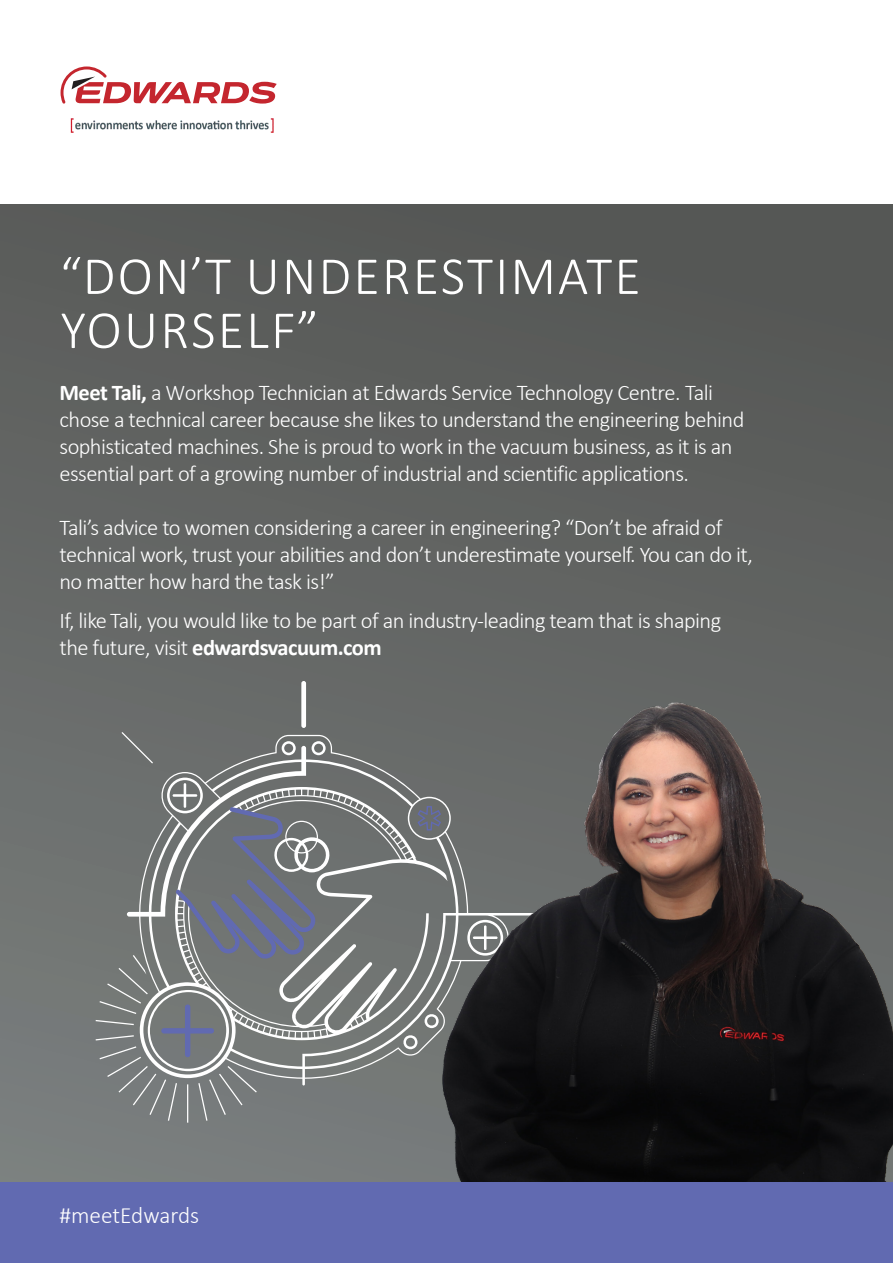
<style>
.page{position:relative;width:893px;height:1263px;background:#fff}
.page>*{position:absolute;margin:0;border:0;box-sizing:border-box;transform-origin:0 0}
.Headline{font:300 54px/54px "Calibri";letter-spacing:.04em;color:#fff}
.Body_text{font:300 23.4px "Calibri";color:#fff}
.Headline-2{font:300 22.5px/27px "Calibri";letter-spacing:-.025em;color:#fff}
.s1{font-weight:700}
</style>
<div class="page">
<div style="left:0;top:204px;width:893px;height:978px;background:linear-gradient(to bottom,#545654,#7c8180)"></div>
<svg style="left:96px;top:681px;width:168px;height:442px;background:#7b7e7f"></svg>
<svg style="left:61px;top:66px;width:216px;height:38px"></svg>
<img style="left:70px;top:118px;width:204px;height:15px">
<img style="left:264px;top:674px;width:629px;height:508px">
<div style="left:0;top:1182px;width:893px;height:81px;background:#616ab1"></div>
<p class="Headline" style="left:60px;top:248px;width:583px">“DON’T UNDERESTIMATE<br>YOURSELF”</p>
<p class="Headline-2" style="left:60px;top:378px;width:686px"><span class="s1">Meet Tali,</span> a Workshop Technician at Edwards Service Technology Centre. Tali chose a technical career because she likes to understand the engineering behind sophisticated machines. She is proud to work in the vacuum business, as it is an essential part of a growing number of industrial and scientific applications.</p>
<p class="Headline-2" style="left:60px;top:513px;width:695px">Tali’s advice to women considering a career in engineering? “Don’t be afraid of technical work, trust your abilities and don’t underestimate yourself. You can do it, no matter how hard the task is!”</p>
<p class="Headline-2" style="left:60px;top:607px;width:663px">If, like Tali, you would like to be part of an industry-leading team that is shaping the future, visit <span class="s1">edwardsvacuum.com</span></p>
<p class="Body_text" style="left:60px;top:1201px;width:141px">#meetEdwards</p>
</div>
